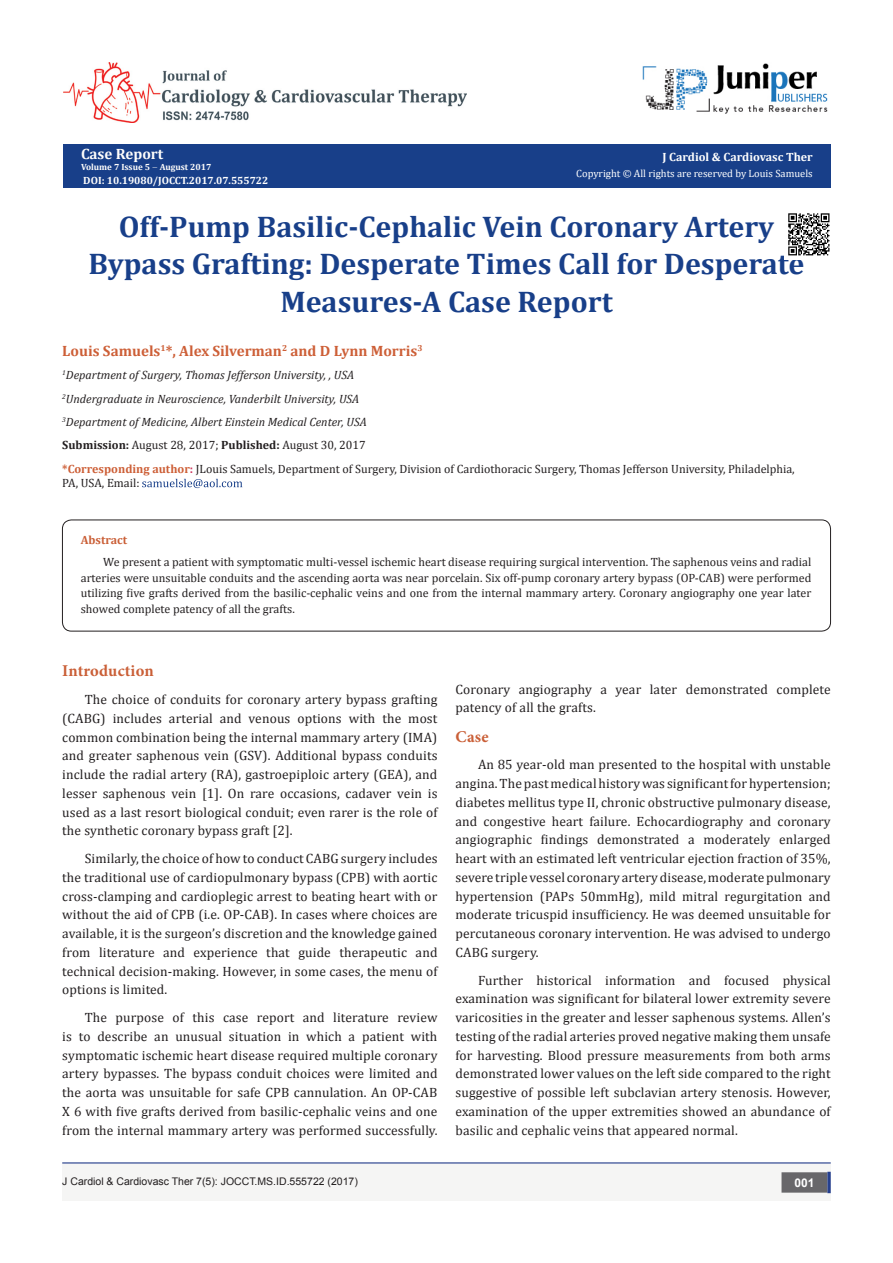
<style>
.page{position:relative;width:893px;height:1263px;background:#fff}
.page>*{position:absolute;margin:0;border:0;box-sizing:border-box;transform-origin:0 0}
.t1{font:700 30px/37.5px "Cambria";color:#183f89;text-align:center}
.t2{font:700 16.5px "Minion Pro";letter-spacing:.005em;color:#ca5f37}
.t3{font:700 15px "Cambria";color:#cd5f37}
.t4{font:700 15px "Cambria";color:#fffefc}
.t5{font:13.5px/18.8px "Cambria";letter-spacing:.01em;color:#231f20;text-align:justify}
.t6{font:12px/15.8px "Cambria";color:#231f20}
.t7{font:italic 12px "Cambria";color:#231f20}
.t8{font:700 12px "Cambria";color:#fff}
.t9{font:700 12px "Cambria";color:#ca5f37}
.t10{font:700 12px "Arial";color:#fff}
.t11{font:10.5px "Arial";color:#231f20}
.t12{font:10.5px "Cambria";color:#fff}
.t13{font:700 10.5px "Cambria";color:#fff}
.t14{font:700 9px "Cambria";color:#fffefc}
.s1{color:#fffefc}
.s2{font-weight:700}
.s3{font-weight:700;color:#cd5f37}
.s4{font-weight:700;color:#cd375f}
</style>
<div class="page">
<div style="left:63px;top:144px;width:768px;height:44px;background:#183f89"></div>
<svg style="left:142px;top:479px;width:100px;height:9px"></svg>
<img style="left:643px;top:63px;width:185px;height:51px">
<div style="left:62px;top:1162px;width:769px;height:39px;background:#f5f5f4"></div>
<div style="left:782px;top:1173px;width:45px;height:19px;background:#68676a"></div>
<div style="left:781px;top:1172px;width:46px;height:20px;border:2px solid #68676a"></div>
<svg style="left:827px;top:1172px;width:4px;height:21px"></svg>
<img style="left:63px;top:63px;width:404px;height:60px">
<hr style="left:62px;top:1162px;width:769px;height:1px;background:#253f8e">
<div style="left:62px;top:520px;width:769px;height:111px;border:1px solid #231f20;border-radius:9px"></div>
<img style="left:788px;top:213px;width:42px;height:43px">
<p class="t4" style="left:81px;top:144px;width:84px">Case Report</p>
<p class="t14" style="left:81px;top:161px;width:132px">Volume 7 Issue 5 August 2017</p>
<p class="t13" style="left:83px;top:173px;width:187px"><span class="s1">DOI:</span> 10.19080/JOCCT.2017.07.555722</p>
<p class="t8" style="left:662px;top:149px;width:152px">J Cardiol &amp; Cardiovasc Ther</p>
<p class="t12" style="left:576px;top:167px;width:238px">Copyright © All rights are reserved by Louis Samuels</p>
<p class="t1" style="left:89px;top:207px;width:717px">Off-Pump Basilic-Cephalic Vein Coronary Artery<br>Bypass Grafting: Desperate Times Call for Desperate<br>Measures-A Case Report</p>
<p class="t3" style="left:62px;top:340px;width:362px">Louis Samuels<sup>1</sup>*, Alex Silverman<sup>2</sup> and D Lynn Morris<sup>3</sup></p>
<p class="t7" style="left:62px;top:367px;width:294px"><sup>1</sup>Department of Surgery, Thomas Jefferson University, , USA</p>
<p class="t7" style="left:62px;top:390px;width:299px"><sup>2</sup>Undergraduate in Neuroscience, Vanderbilt University, USA</p>
<p class="t7" style="left:62px;top:413px;width:306px"><sup>3</sup>Department of Medicine, Albert Einstein Medical Center, USA</p>
<p class="t6" style="left:62px;top:437px;width:305px"><span class="s2">Submission:</span> August 28, 2017; <span class="s2">Published:</span> August 30, 2017</p>
<p class="t6" style="left:62px;top:461px;width:734px;line-height:14.4px"><span class="s3">*Corresponding author</span><span class="s4">:</span> JLouis Samuels, Department of Surgery, Division of Cardiothoracic Surgery, Thomas Jefferson University, Philadelphia,<br>PA, USA, Email:</p>
<p class="t9" style="left:81px;top:531px;width:48px">Abstract</p>
<p class="t6" style="left:81px;top:554px;width:732px;text-align:justify;text-indent:22px">We present a patient with symptomatic multi-vessel ischemic heart disease requiring surgical intervention. The saphenous veins and radial arteries were unsuitable conduits and the ascending aorta was near porcelain. Six off-pump coronary artery bypass (OP-CAB) were performed utilizing five grafts derived from the basilic-cephalic veins and one from the internal mammary artery. Coronary angiography one year later showed complete patency of all the grafts.</p>
<p class="t2" style="left:62px;top:659px;width:93px">Introduction</p>
<p class="t5" style="left:62px;top:690px;width:377px;text-indent:22px">The choice of conduits for coronary artery bypass grafting (CABG) includes arterial and venous options with the most common combination being the internal mammary artery (IMA) and greater saphenous vein (GSV). Additional bypass conduits include the radial artery (RA), gastroepiploic artery (GEA), and lesser saphenous vein [1]. On rare occasions, cadaver vein is used as a last resort biological conduit; even rarer is the role of the synthetic coronary bypass graft [2].</p>
<p class="t5" style="left:62px;top:849px;width:377px;text-indent:22px">Similarly, the choice of how to conduct CABG surgery includes the traditional use of cardiopulmonary bypass (CPB) with aortic cross-clamping and cardioplegic arrest to beating heart with or without the aid of CPB (i.e. OP-CAB). In cases where choices are available, it is the surgeon’s discretion and the knowledge gained from literature and experience that guide therapeutic and technical decision-making. However, in some cases, the menu of options is limited.</p>
<p class="t5" style="left:62px;top:1008px;width:377px;text-indent:22px">The purpose of this case report and literature review is to describe an unusual situation in which a patient with symptomatic ischemic heart disease required multiple coronary artery bypasses. The bypass conduit choices were limited and the aorta was unsuitable for safe CPB cannulation. An OP-CAB X 6 with five grafts derived from basilic-cephalic veins and one from the internal mammary artery was performed successfully.</p>
<p class="t5" style="left:455px;top:679px;width:377px">Coronary angiography a year later demonstrated complete patency of all the grafts.</p>
<p class="t2" style="left:455px;top:725px;width:35px">Case</p>
<p class="t5" style="left:455px;top:755px;width:377px;text-indent:22px">An 85 year-old man presented to the hospital with unstable angina. The past medical history was significant for hypertension; diabetes mellitus type II, chronic obstructive pulmonary disease, and congestive heart failure. Echocardiography and coronary angiographic findings demonstrated a moderately enlarged heart with an estimated left ventricular ejection fraction of 35%, severe triple vessel coronary artery disease, moderate pulmonary hypertension (PAPs 50mmHg), mild mitral regurgitation and moderate tricuspid insufficiency. He was deemed unsuitable for percutaneous coronary intervention. He was advised to undergo CABG surgery.</p>
<p class="t5" style="left:455px;top:970px;width:377px;text-indent:22px">Further historical information and focused physical examination was significant for bilateral lower extremity severe varicosities in the greater and lesser saphenous systems. Allen’s testing of the radial arteries proved negative making them unsafe for harvesting. Blood pressure measurements from both arms demonstrated lower values on the left side compared to the right suggestive of possible left subclavian artery stenosis. However, examination of the upper extremities showed an abundance of basilic and cephalic veins that appeared normal.</p>
<p class="t11" style="left:62px;top:1175px;width:297px">J Cardiol &amp; Cardiovasc Ther 7(5): JOCCT.MS.ID.555722 (2017)</p>
<p class="t10" style="left:794px;top:1174px;width:22px">001</p>
</div>
